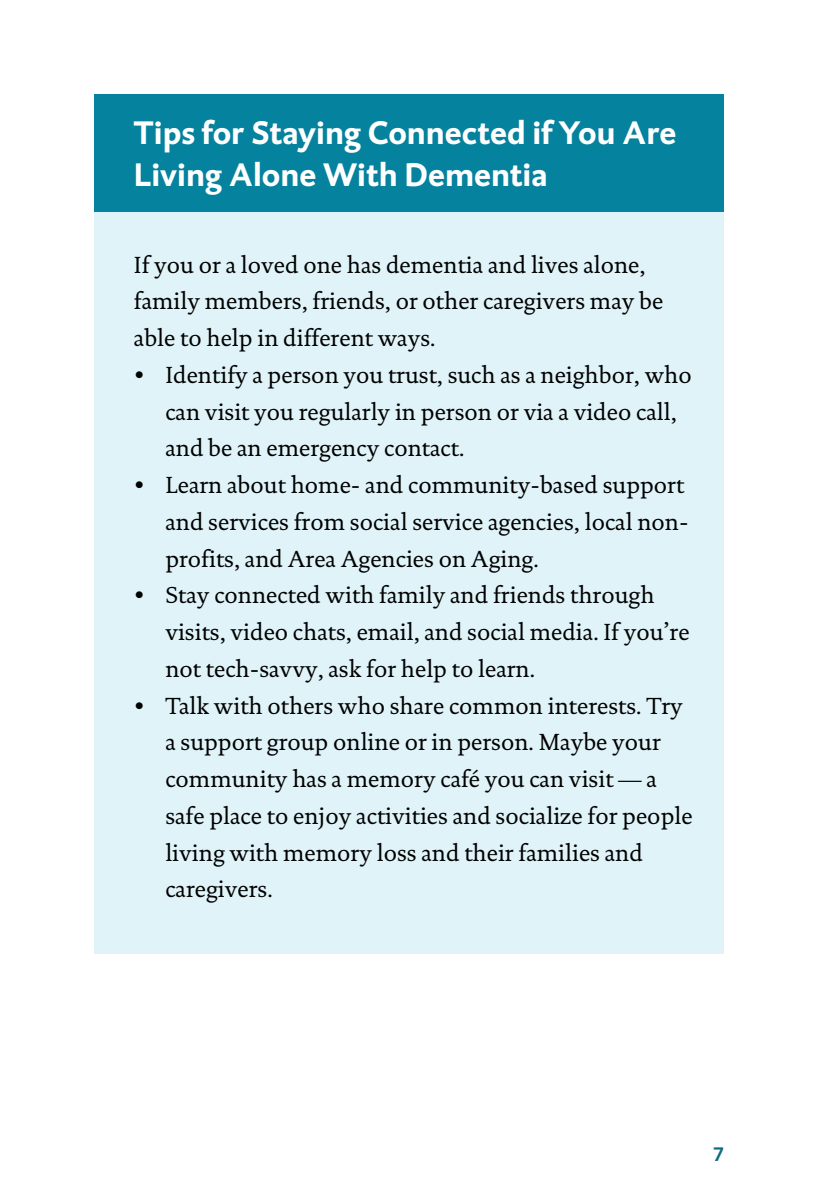
<style>
.page{position:relative;width:819px;height:1197px;background:#fff}
.page>*{position:absolute;margin:0;border:0;box-sizing:border-box;transform-origin:0 0}
.t1{font:700 33.25px/42px "DTL Caspari ST";color:#fff}
.t2{font:23.62px/36.8px "DTL Documenta ST";color:#000}
.t3{font:800 19.25px "Avenir LT Std";color:#0f6b82}
</style>
<div class="page">
<div style="left:94px;top:94px;width:630px;height:860px;background:#dff3f8"></div>
<div style="left:94px;top:94px;width:630px;height:119px;background:#04829e"></div>
<h3 class="t1" style="left:134px;top:111px;width:544px">Tips for Staying Connected if You Are<br>Living Alone With Dementia</h3>
<p class="t2" style="left:134px;top:246px;width:531px">If you or a loved one has dementia and lives alone, family members, friends, or other caregivers may be able to help in different ways.</p>
<p class="t2" style="left:165px;top:356px;width:528px;text-indent:-31px">• Identify a person you trust, such as a neighbor, who can visit you regularly in person or via a video call, and be an emergency contact.</p>
<p class="t2" style="left:165px;top:467px;width:525px;text-indent:-31px">• Learn about home- and community-based support and services from social service agencies, local non&shy;profits, and Area Agencies on Aging.</p>
<p class="t2" style="left:165px;top:577px;width:526px;text-indent:-31px">• Stay connected with family and friends through visits, video chats, email, and social media. If you’re not tech-savvy, ask for help to learn.</p>
<p class="t2" style="left:165px;top:687px;width:529px;text-indent:-31px">• Talk with others who share common interests. Try a support group online or in person. Maybe your community has a memory café you can visit — a safe place to enjoy activities and socialize for people living with memory loss and their families and caregivers.</p>
<p class="t3" style="left:713px;top:1143px;width:13px">7</p>
</div>
